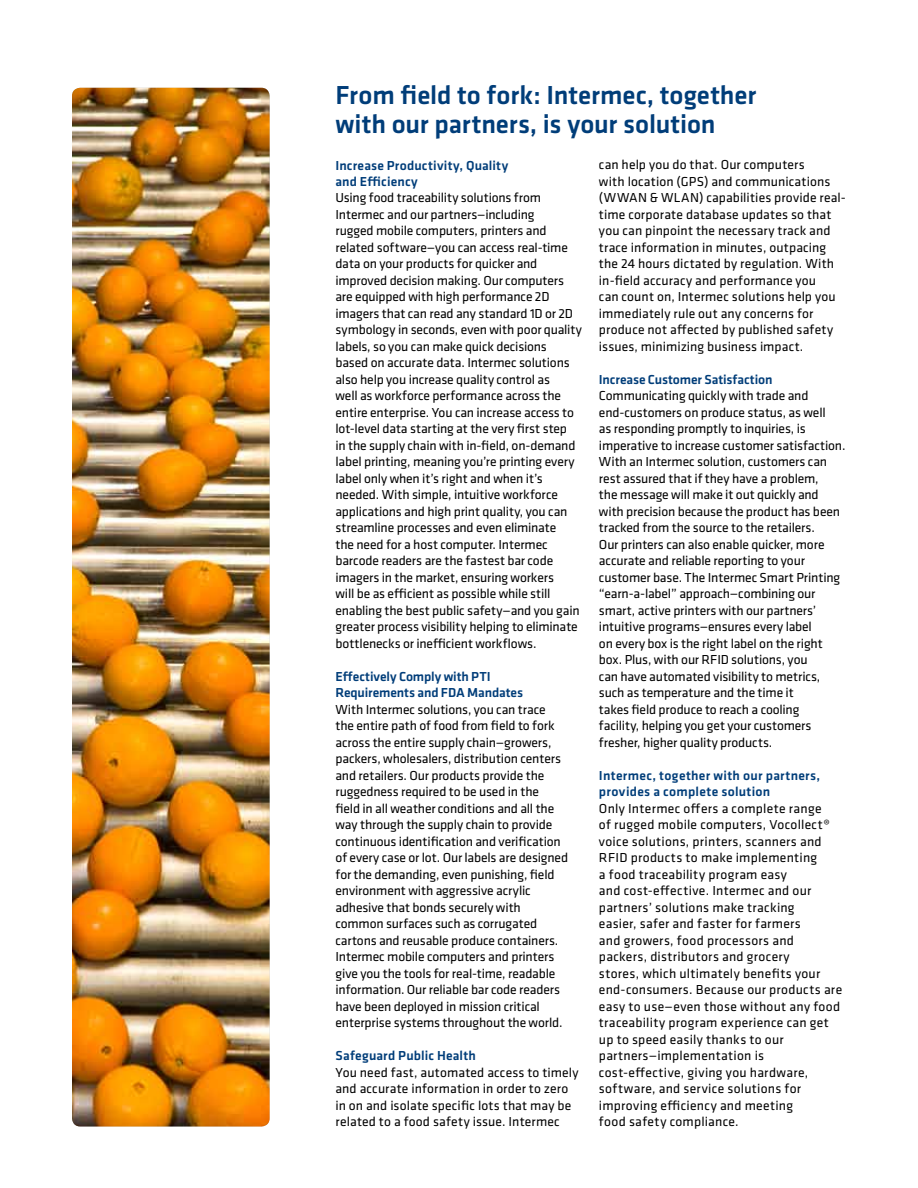
<style>
.page{position:relative;width:918px;height:1188px;background:#fff}
.page>*{position:absolute;margin:0;border:0;box-sizing:border-box;transform-origin:0 0}
.t1{font:500 27px/30px "Klavika";letter-spacing:-.005em;color:#003d79}
.t2{font:13.5px/16.5px "Klavika";letter-spacing:-.005em;color:#000}
.t3{font:13.5px/16.5px "Klavika";letter-spacing:.02em;color:#000}
.t4{font:500 13.5px/16.5px "Klavika";letter-spacing:.01em;color:#003d79}
.t5{font:500 13.5px "Klavika";letter-spacing:-.01em;color:#003d79}
</style>
<div class="page">
<img style="left:72px;top:88px;width:198px;height:1038px">
<h1 class="t1" style="left:336px;top:79px;width:422px">From field to fork: Intermec, together with our partners, is your solution</h1>
<p class="t4" style="left:336px;top:156px;width:174px">Increase Productivity, Quality and Efficiency</p>
<p class="t2" style="left:336px;top:189px;width:248px">Using food traceability solutions from Intermec and our partners—including<br>rugged mobile computers, printers and related software—you can access real-time data on your products for quicker and improved decision making. Our computers are equipped with high performance 2D imagers that can read any standard 1D or 2D symbology in seconds, even with poor quality labels, so you can make quick decisions based on accurate data. Intermec solutions also help you increase quality control as<br>well as workforce performance across the entire enterprise. You can increase access to lot-level data starting at the very first step<br>in the supply chain with in-field, on-demand label printing, meaning you’re printing every label only when it’s right and when it’s needed. With simple, intuitive workforce applications and high print quality, you can streamline processes and even eliminate<br>the need for a host computer. Intermec barcode readers are the fastest bar code imagers in the market, ensuring workers<br>will be as efficient as possible while still enabling the best public safety—and you gain greater process visibility helping to eliminate bottlenecks or inefficient workflows.</p>
<p class="t4" style="left:336px;top:668px;width:189px">Effectively Comply with PTI<br>Requirements and FDA Mandates</p>
<p class="t2" style="left:336px;top:701px;width:234px">With Intermec solutions, you can trace<br>the entire path of food from field to fork across the entire supply chain—growers, packers, wholesalers, distribution centers and retailers. Our products provide the ruggedness required to be used in the<br>field in all weather conditions and all the way through the supply chain to provide continuous identification and verification of every case or lot. Our labels are designed for the demanding, even punishing, field environment with aggressive acrylic adhesive that bonds securely with common surfaces such as corrugated cartons and reusable produce containers.<br>Intermec mobile computers and printers give you the tools for real-time, readable information. Our reliable bar code readers have been deployed in mission critical enterprise systems throughout the world.</p>
<p class="t4" style="left:336px;top:1047px;width:142px">Safeguard Public Health</p>
<p class="t2" style="left:336px;top:1064px;width:245px">You need fast, automated access to timely and accurate information in order to zero in on and isolate specific lots that may be related to a food safety issue. Intermec</p>
<p class="t2" style="left:599px;top:156px;width:248px">can help you do that. Our computers<br>with location (GPS) and communications (WWAN &amp; WLAN) capabilities provide real&shy;time corporate database updates so that you can pinpoint the necessary track and trace information in minutes, outpacing the 24 hours dictated by regulation. With in-field accuracy and performance you<br>can count on, Intermec solutions help you immediately rule out any concerns for produce not affected by published safety issues, minimizing business impact.</p>
<p class="t5" style="left:599px;top:370px;width:175px">Increase Customer Satisfaction</p>
<p class="t2" style="left:599px;top:387px;width:248px">Communicating quickly with trade and end-customers on produce status, as well<br>as responding promptly to inquiries, is imperative to increase customer satisfaction.<br>With an Intermec solution, customers can rest assured that if they have a problem,<br>the message will make it out quickly and with precision because the product has been tracked from the source to the retailers.<br>Our printers can also enable quicker, more accurate and reliable reporting to your customer base. The Intermec Smart Printing “earn-a-label” approach—combining our smart, active printers with our partners’ intuitive programs—ensures every label<br>on every box is the right label on the right box. Plus, with our RFID solutions, you<br>can have automated visibility to metrics, such as temperature and the time it<br>takes field produce to reach a cooling<br>facility, helping you get your customers fresher, higher quality products.</p>
<p class="t4" style="left:599px;top:767px;width:223px">Intermec, together with our partners, provides a complete solution</p>
<p class="t3" style="left:599px;top:800px;width:245px">Only Intermec offers a complete range<br>of rugged mobile computers, Vocollect® voice solutions, printers, scanners and RFID products to make implementing<br>a food traceability program easy<br>and cost-effective. Intermec and our partners’ solutions make tracking<br>easier, safer and faster for farmers<br>and growers, food processors and packers, distributors and grocery<br>stores, which ultimately benefits your end-consumers. Because our products are easy to use—even those without any food traceability program experience can get up to speed easily thanks to our partners—implementation is cost-effective, giving you hardware, software, and service solutions for improving efficiency and meeting<br>food safety compliance.</p>
</div>
